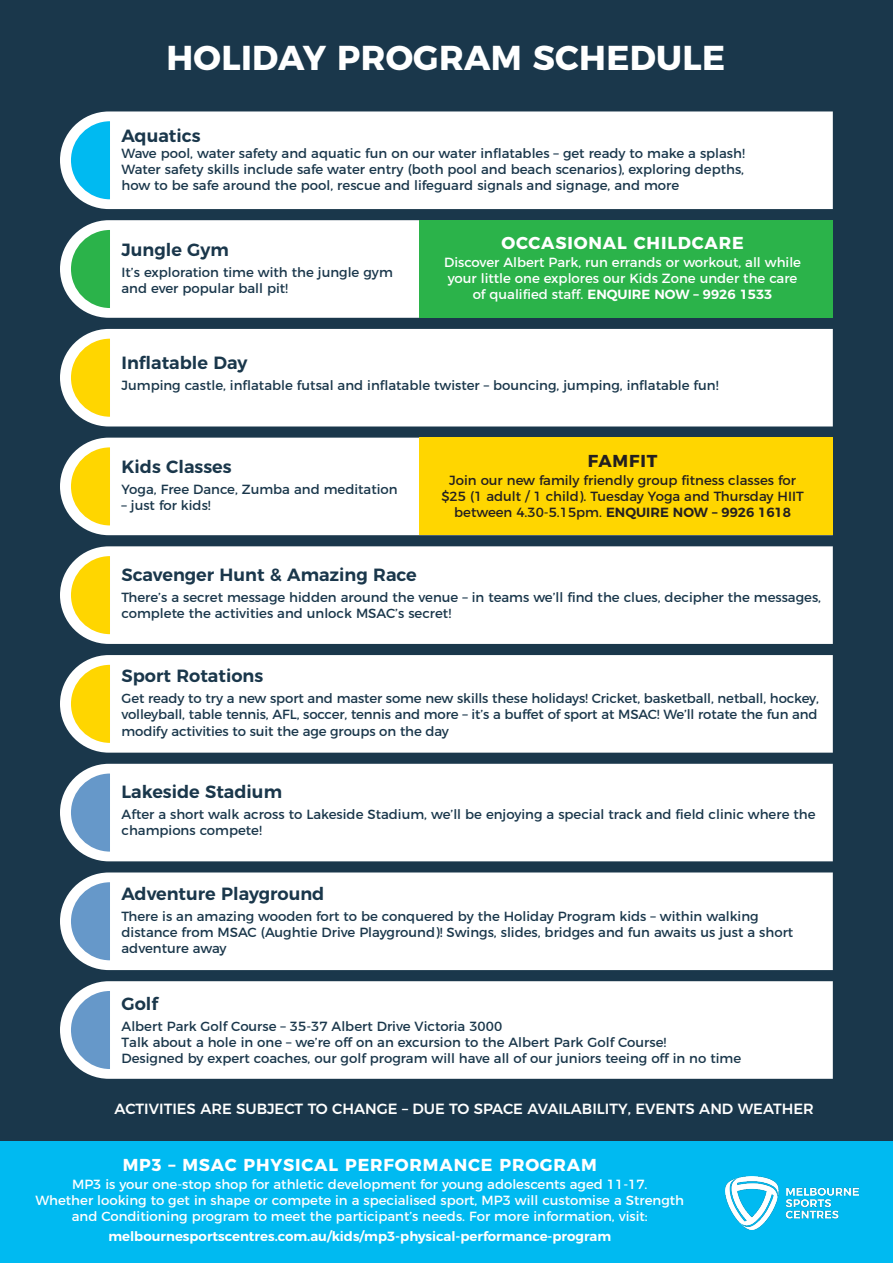
<style>
.page{position:relative;width:893px;height:1263px;background:#1a374b}
.page>*{position:absolute;margin:0;border:0;box-sizing:border-box;transform-origin:0 0}
.t1{font:700 34.5px "Montserrat";letter-spacing:.01em;color:#fff}
.t2{font:600 17.7px "Montserrat";color:#1a374b}
.t3{font:700 17.25px "Montserrat";letter-spacing:.05em;color:#fff}
.t4{font:700 17.25px "Montserrat";letter-spacing:.05em;color:#231f20}
.t5{font:500 14.7px "Montserrat";color:#fff}
.t6{font:13.35px/15.9px "Montserrat";color:#1a374b}
.t7{font:13.35px/15.9px "Montserrat";color:#fff;text-align:center}
.t8{font:13.35px/15.9px "Montserrat";color:#231f20;text-align:center}
.t9{font:600 13.35px "Montserrat";color:#fff}
.s1{font-weight:600}
</style>
<div class="page">
<div style="left:60px;top:111px;width:773px;height:98px;background:#fff"></div>
<div style="left:60px;top:220px;width:359px;height:98px;background:#fff"></div>
<div style="left:60px;top:438px;width:359px;height:97px;background:#fff"></div>
<div style="left:60px;top:329px;width:773px;height:97px;background:#fff"></div>
<div style="left:60px;top:546px;width:773px;height:98px;background:#fff"></div>
<div style="left:60px;top:655px;width:773px;height:98px;background:#fff"></div>
<div style="left:60px;top:764px;width:773px;height:97px;background:#fff"></div>
<div style="left:60px;top:872px;width:773px;height:98px;background:#fff"></div>
<div style="left:60px;top:981px;width:773px;height:98px;background:#fff"></div>
<svg style="left:71px;top:121px;width:39px;height:78px;background:#31c4f0"></svg>
<svg style="left:71px;top:230px;width:39px;height:78px;background:#53bf6d"></svg>
<svg style="left:71px;top:339px;width:39px;height:78px;background:#fada33"></svg>
<svg style="left:71px;top:447px;width:39px;height:78px;background:#fada33"></svg>
<svg style="left:71px;top:556px;width:39px;height:78px;background:#fada32"></svg>
<svg style="left:71px;top:665px;width:39px;height:78px;background:#fada32"></svg>
<svg style="left:71px;top:773px;width:39px;height:78px;background:#82a9d0"></svg>
<svg style="left:71px;top:882px;width:39px;height:78px;background:#82a9d0"></svg>
<svg style="left:71px;top:991px;width:39px;height:78px;background:#82a9d0"></svg>
<div style="left:419px;top:220px;width:414px;height:98px;background:#2bb34a"></div>
<div style="left:419px;top:438px;width:414px;height:97px;background:#ffd600"></div>
<div style="left:0;top:1142px;width:893px;height:121px;background:#00baf1"></div>
<img style="left:726px;top:1177px;width:132px;height:52px">
<p class="t1" style="left:166px;top:29px;width:560px">HOLIDAY PROGRAM SCHEDULE</p>
<p class="t2" style="left:122px;top:121px;width:81px">Aquatics</p>
<p class="t6" style="left:122px;top:144px;width:625px;text-align:justify">Wave pool, water safety and aquatic fun on our water inflatables – get ready to make a splash!<br>Water safety skills include safe water entry (both pool and beach scenarios), exploring depths, how to be safe around the pool, rescue and lifeguard signals and signage, and more</p>
<p class="t2" style="left:122px;top:235px;width:109px">Jungle Gym</p>
<p class="t6" style="left:122px;top:263px;width:273px">It’s exploration time with the jungle gym and ever popular ball pit!</p>
<p class="t3" style="left:501px;top:229px;width:244px">OCCASIONAL CHILDCARE</p>
<p class="t7" style="left:444px;top:254px;width:358px">Discover Albert Park, run errands or workout, all while your little one explores our Kids Zone under the care of qualified staff. <span class="s1">ENQUIRE NOW – 9926 1533</span></p>
<p class="t2" style="left:122px;top:349px;width:127px">Inflatable Day</p>
<p class="t6" style="left:122px;top:377px;width:598px">Jumping castle, inflatable futsal and inflatable twister – bouncing, jumping, inflatable fun!</p>
<p class="t2" style="left:122px;top:453px;width:112px">Kids Classes</p>
<p class="t6" style="left:122px;top:481px;width:278px">Yoga, Free Dance, Zumba and meditation</p>
<p class="t6" style="left:122px;top:497px;width:91px">– just for kids!</p>
<p class="t4" style="left:588px;top:446px;width:71px">FAMFIT</p>
<p class="t8" style="left:441px;top:471px;width:364px">Join our new family friendly group fitness classes for $25 (1 adult / 1 child). Tuesday Yoga and Thursday HIIT between 4.30-5.15pm. <span class="s1">ENQUIRE NOW – 9926 1618</span></p>
<p class="t2" style="left:122px;top:560px;width:297px">Scavenger Hunt &amp; Amazing Race</p>
<p class="t6" style="left:122px;top:588px;width:701px">There’s a secret message hidden around the venue – in teams we’ll find the clues, decipher the messages, complete the activities and unlock MSAC’s secret!</p>
<p class="t2" style="left:122px;top:661px;width:143px">Sport Rotations</p>
<p class="t6" style="left:122px;top:689px;width:699px">Get ready to try a new sport and master some new skills these holidays! Cricket, basketball, netball, hockey, volleyball, table tennis, AFL, soccer, tennis and more – it’s a buffet of sport at MSAC! We’ll rotate the fun and</p>
<p class="t6" style="left:122px;top:723px;width:329px">modify activities to suit the age groups on the day</p>
<p class="t2" style="left:122px;top:777px;width:162px">Lakeside Stadium</p>
<p class="t6" style="left:122px;top:805px;width:695px">After a short walk across to Lakeside Stadium, we’ll be enjoying a special track and field clinic where the champions compete!</p>
<p class="t2" style="left:122px;top:880px;width:204px">Adventure Playground</p>
<p class="t6" style="left:122px;top:908px;width:673px">There is an amazing wooden fort to be conquered by the Holiday Program kids – within walking distance from MSAC (Aughtie Drive Playground)! Swings, slides, bridges and fun awaits us just a short adventure away</p>
<p class="t2" style="left:122px;top:989px;width:38px">Golf</p>
<p class="t6" style="left:122px;top:1017px;width:382px">Albert Park Golf Course – 35-37 Albert Drive Victoria 3000</p>
<p class="t6" style="left:122px;top:1033px;width:546px">Talk about a hole in one – we’re off on an excursion to the Albert Park Golf Course!</p>
<p class="t6" style="left:122px;top:1049px;width:621px">Designed by expert coaches, our golf program will have all of our juniors teeing off in no time</p>
<p class="t5" style="left:115px;top:1097px;width:701px">ACTIVITIES ARE SUBJECT TO CHANGE – DUE TO SPACE AVAILABILITY, EVENTS AND WEATHER</p>
<p class="t3" style="left:123px;top:1151px;width:476px">MP3 – MSAC PHYSICAL PERFORMANCE PROGRAM</p>
<p class="t7" style="left:35px;top:1176px;width:650px">MP3 is your one-stop shop for athletic development for young adolescents aged 11-17.<br>Whether looking to get in shape or compete in a specialised sport, MP3 will customise a Strength and Conditioning program to meet the participant’s needs. For more information, visit:</p>
<p class="t9" style="left:108px;top:1225px;width:504px">melbournesportscentres.com.au/kids/mp3-physical-performance-program</p>
</div>
